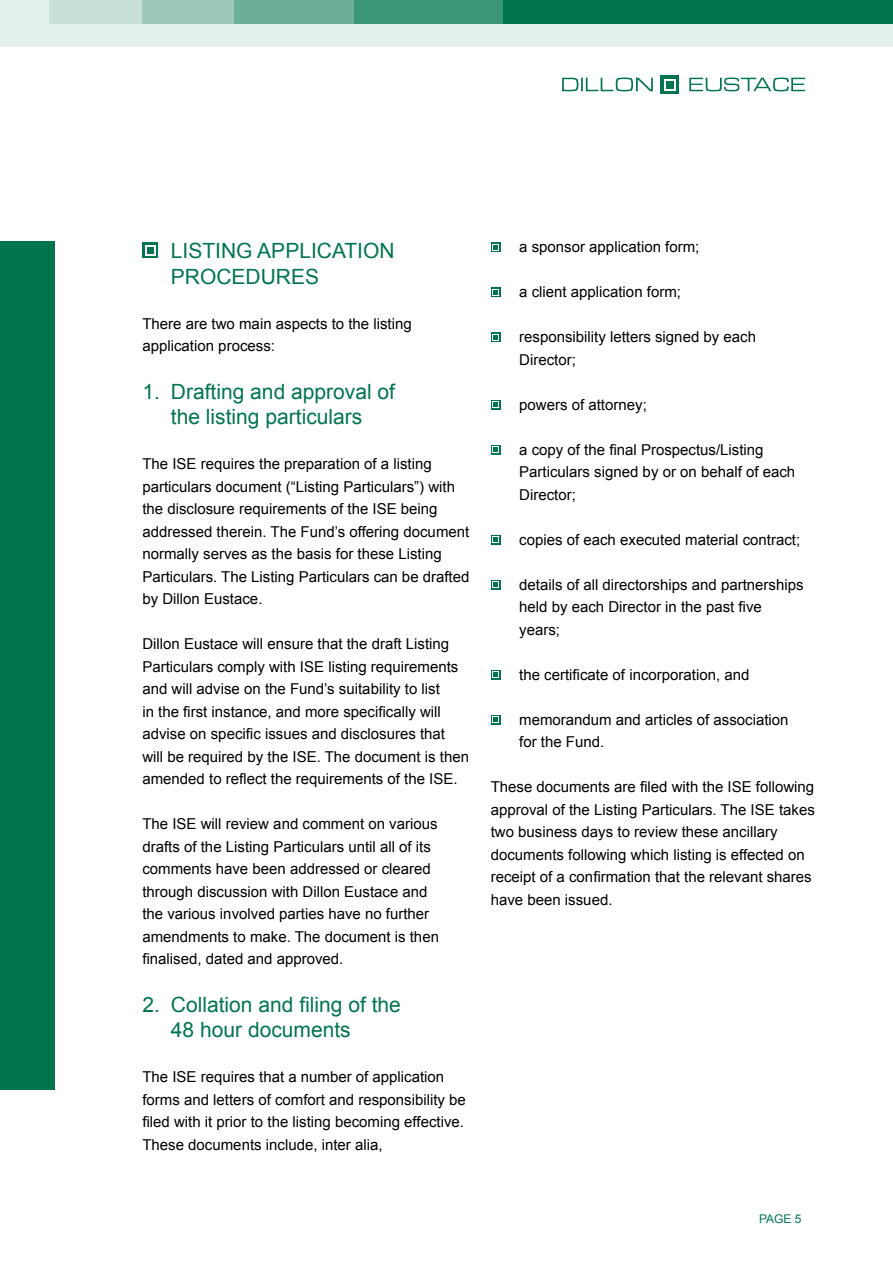
<style>
.page{position:relative;width:893px;height:1263px;background:#fff}
.page>*{position:absolute;margin:0;border:0;box-sizing:border-box;transform-origin:0 0}
.t1{font:21px/25.2px "Arial";color:#007550}
.t2{font:15px/22.5px "Arial";color:#000}
.t3{font:12px "Arial";color:#007550}
</style>
<div class="page">
<div style="left:0;top:0;width:893px;height:46px;background:#e3f0ec"></div>
<div style="left:50px;top:0;width:275px;height:24px;background:#c7e1d8"></div>
<div style="left:142px;top:0;width:416px;height:24px;background:#9cc9bb"></div>
<div style="left:235px;top:0;width:415px;height:24px;background:#6baf99"></div>
<div style="left:354px;top:0;width:352px;height:24px;background:#3b9578"></div>
<div style="left:504px;top:0;width:389px;height:24px;background:#007550"></div>
<div style="left:0;top:241px;width:54px;height:849px;background:#007550"></div>
<svg style="left:562px;top:78px;width:91px;height:13px"></svg>
<svg style="left:689px;top:78px;width:116px;height:13px"></svg>
<div style="left:661px;top:75px;width:18px;height:19px;background:#007550"></div>
<svg style="left:664px;top:79px;width:12px;height:12px"></svg>
<div style="left:666px;top:81px;width:8px;height:7px;background:#007550"></div>
<svg style="left:142px;top:242px;width:16px;height:16px"></svg>
<svg style="left:145px;top:245px;width:10px;height:10px"></svg>
<div style="left:147px;top:247px;width:7px;height:6px;background:#007550"></div>
<svg style="left:491px;top:242px;width:10px;height:10px"></svg>
<div style="left:493px;top:244px;width:6px;height:7px;background:#007550"></div>
<svg style="left:491px;top:287px;width:10px;height:10px"></svg>
<div style="left:493px;top:289px;width:6px;height:7px;background:#007550"></div>
<svg style="left:491px;top:332px;width:10px;height:10px"></svg>
<div style="left:493px;top:334px;width:6px;height:7px;background:#007550"></div>
<svg style="left:491px;top:400px;width:10px;height:10px"></svg>
<svg style="left:493px;top:402px;width:6px;height:6px"></svg>
<svg style="left:491px;top:445px;width:10px;height:10px"></svg>
<svg style="left:493px;top:447px;width:6px;height:6px"></svg>
<svg style="left:491px;top:535px;width:10px;height:10px"></svg>
<svg style="left:493px;top:537px;width:6px;height:6px"></svg>
<svg style="left:491px;top:580px;width:10px;height:10px"></svg>
<svg style="left:493px;top:582px;width:6px;height:6px"></svg>
<svg style="left:491px;top:670px;width:10px;height:10px"></svg>
<svg style="left:493px;top:672px;width:6px;height:6px"></svg>
<svg style="left:491px;top:715px;width:10px;height:10px"></svg>
<svg style="left:493px;top:717px;width:6px;height:6px"></svg>
<h1 class="t1" style="left:171px;top:238px;width:225px">LISTING APPLICATION<br>PROCEDURES</h1>
<p class="t2" style="left:142px;top:312px;width:271px">There are two main aspects to the listing application process:</p>
<h1 class="t1" style="left:142px;top:379px;width:254px;text-align:center">1. Drafting and approval of the listing particulars</h1>
<p class="t2" style="left:142px;top:452px;width:328px">The ISE requires the preparation of a listing particulars document (“Listing Particulars”) with the disclosure requirements of the ISE being addressed therein. The Fund’s offering document normally serves as the basis for these Listing Particulars. The Listing Particulars can be drafted by Dillon Eustace.</p>
<p class="t2" style="left:142px;top:632px;width:328px">Dillon Eustace will ensure that the draft Listing Particulars comply with ISE listing requirements and will advise on the Fund’s suitability to list<br>in the first instance, and more specifically will advise on specific issues and disclosures that will be required by the ISE. The document is then amended to reflect the requirements of the ISE.</p>
<p class="t2" style="left:142px;top:812px;width:298px">The ISE will review and comment on various drafts of the Listing Particulars until all of its comments have been addressed or cleared through discussion with Dillon Eustace and the various involved parties have no further amendments to make. The document is then finalised, dated and approved.</p>
<h1 class="t1" style="left:171px;top:992px;width:231px;text-indent:-28px">2. Collation and filing of the<br>48 hour documents</h1>
<p class="t2" style="left:142px;top:1065px;width:325px">The ISE requires that a number of application forms and letters of comfort and responsibility be filed with it prior to the listing becoming effective.<br>These documents include, inter alia,</p>
<p class="t2" style="left:519px;top:236px;width:182px">a sponsor application form;</p>
<p class="t2" style="left:519px;top:281px;width:163px">a client application form;</p>
<p class="t2" style="left:519px;top:326px;width:238px">responsibility letters signed by each<br>Director;</p>
<p class="t2" style="left:519px;top:393px;width:129px">powers of attorney;</p>
<p class="t2" style="left:519px;top:438px;width:277px">a copy of the final Prospectus/Listing<br>Particulars signed by or on behalf of each<br>Director;</p>
<p class="t2" style="left:519px;top:528px;width:282px">copies of each executed material contract;</p>
<p class="t2" style="left:519px;top:573px;width:286px">details of all directorships and partnerships held by each Director in the past five years;</p>
<p class="t2" style="left:519px;top:663px;width:232px">the certificate of incorporation, and</p>
<p class="t2" style="left:519px;top:708px;width:271px">memorandum and articles of association for the Fund.</p>
<p class="t2" style="left:491px;top:776px;width:326px">These documents are filed with the ISE following approval of the Listing Particulars. The ISE takes two business days to review these ancillary documents following which listing is effected on receipt of a confirmation that the relevant shares have been issued.</p>
<p class="t3" style="left:759px;top:1212px;width:44px">PAGE 5</p>
</div>
